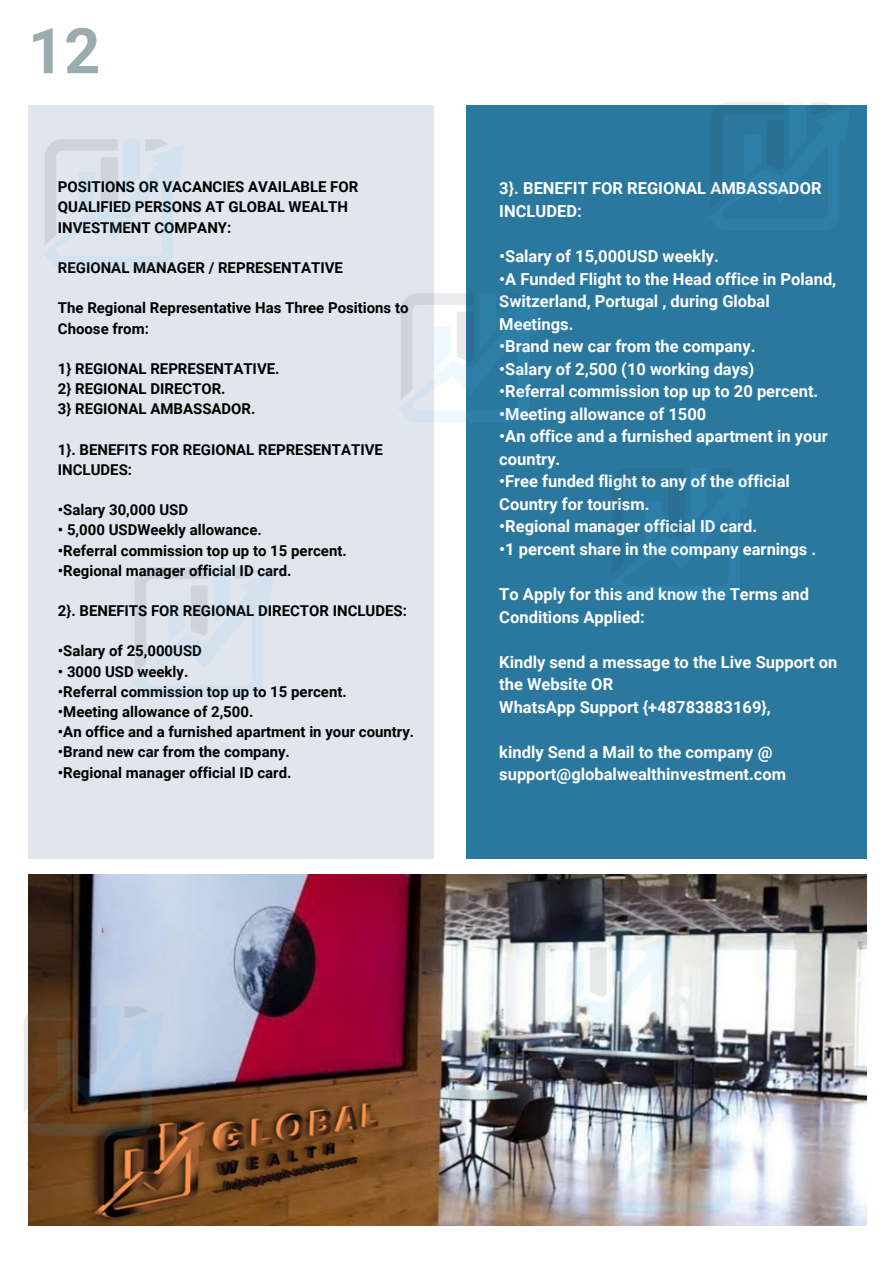
<style>
.page{position:relative;width:894px;height:1263px;background:#fff}
.page>*{position:absolute;margin:0;border:0;box-sizing:border-box;transform-origin:0 0}
.t1{font:700 63px "Roboto";color:#9aacb0}
.t2{font:700 16.5px/22.5px "Roboto";color:#fff}
.t3{font:700 15px/20.1px "Roboto";color:#000}
</style>
<div class="page">
<div style="left:28px;top:105px;width:405px;height:753px;background:#e1e5ed"></div>
<div style="left:466px;top:105px;width:400px;height:753px;background:#2b789f"></div>
<img style="left:28px;top:874px;width:838px;height:351px">
<img style="left:19px;top:993px;width:160px;height:155px">
<img style="left:397px;top:281px;width:125px;height:154px">
<img style="left:578px;top:1070px;width:180px;height:155px">
<img style="left:510px;top:916px;width:162px;height:154px">
<h1 class="t1" style="left:28px;top:15px;width:74px">12</h1>
<p class="t3" style="left:58px;top:177px;width:302px">POSITIONS OR VACANCIES AVAILABLE FOR<br>QUALIFIED PERSONS AT GLOBAL WEALTH<br>INVESTMENT COMPANY:</p>
<p class="t3" style="left:58px;top:258px;width:286px">REGIONAL MANAGER / REPRESENTATIVE</p>
<p class="t3" style="left:58px;top:298px;width:352px">The Regional Representative Has Three Positions to<br>Choose from:</p>
<p class="t3" style="left:58px;top:358px;width:223px">1} REGIONAL REPRESENTATIVE.<br>2} REGIONAL DIRECTOR.<br>3} REGIONAL AMBASSADOR.</p>
<p class="t3" style="left:58px;top:439px;width:326px">1}. BENEFITS FOR REGIONAL REPRESENTATIVE<br>INCLUDES:</p>
<p class="t3" style="left:58px;top:500px;width:132px">•Salary 30,000 USD</p>
<p class="t3" style="left:58px;top:520px;width:205px">• 5,000 USDWeekly allowance.</p>
<p class="t3" style="left:58px;top:540px;width:290px">•Referral commission top up to 15 percent.</p>
<p class="t3" style="left:58px;top:560px;width:235px">•Regional manager official ID card.</p>
<p class="t3" style="left:58px;top:601px;width:350px">2}. BENEFITS FOR REGIONAL DIRECTOR INCLUDES:</p>
<p class="t3" style="left:58px;top:641px;width:145px">•Salary of 25,000USD</p>
<p class="t3" style="left:58px;top:661px;width:132px">• 3000 USD weekly.</p>
<p class="t3" style="left:58px;top:681px;width:290px">•Referral commission top up to 15 percent.</p>
<p class="t3" style="left:58px;top:701px;width:197px">•Meeting allowance of 2,500.</p>
<p class="t3" style="left:58px;top:722px;width:357px">•An office and a furnished apartment in your country.</p>
<p class="t3" style="left:58px;top:742px;width:233px">•Brand new car from the company.</p>
<p class="t3" style="left:58px;top:762px;width:235px">•Regional manager official ID card.</p>
<p class="t2" style="left:499px;top:177px;width:324px">3}. BENEFIT FOR REGIONAL AMBASSADOR<br>INCLUDED:</p>
<p class="t2" style="left:499px;top:245px;width:221px">•Salary of 15,000USD weekly.</p>
<p class="t2" style="left:499px;top:267px;width:338px">•A Funded Flight to the Head office in Poland,<br>Switzerland, Portugal , during Global<br>Meetings.</p>
<p class="t2" style="left:499px;top:335px;width:258px">•Brand new car from the company.</p>
<p class="t2" style="left:499px;top:358px;width:256px">•Salary of 2,500 (10 working days)</p>
<p class="t2" style="left:499px;top:380px;width:320px">•Referral commission top up to 20 percent.</p>
<p class="t2" style="left:499px;top:403px;width:208px">•Meeting allowance of 1500</p>
<p class="t2" style="left:499px;top:425px;width:330px">•An office and a furnished apartment in your country.</p>
<p class="t2" style="left:499px;top:470px;width:292px">•Free funded flight to any of the official<br>Country for tourism.</p>
<p class="t2" style="left:499px;top:515px;width:259px">•Regional manager official ID card.</p>
<p class="t2" style="left:499px;top:538px;width:318px">•1 percent share in the company earnings .</p>
<p class="t2" style="left:499px;top:583px;width:311px">To Apply for this and know the Terms and<br>Conditions Applied:</p>
<p class="t2" style="left:499px;top:650px;width:339px">Kindly send a message to the Live Support on the Website OR<br>WhatsApp Support {+48783883169},</p>
<p class="t2" style="left:499px;top:740px;width:288px">kindly Send a Mail to the company @ support@globalwealthinvestment.com</p>
</div>
